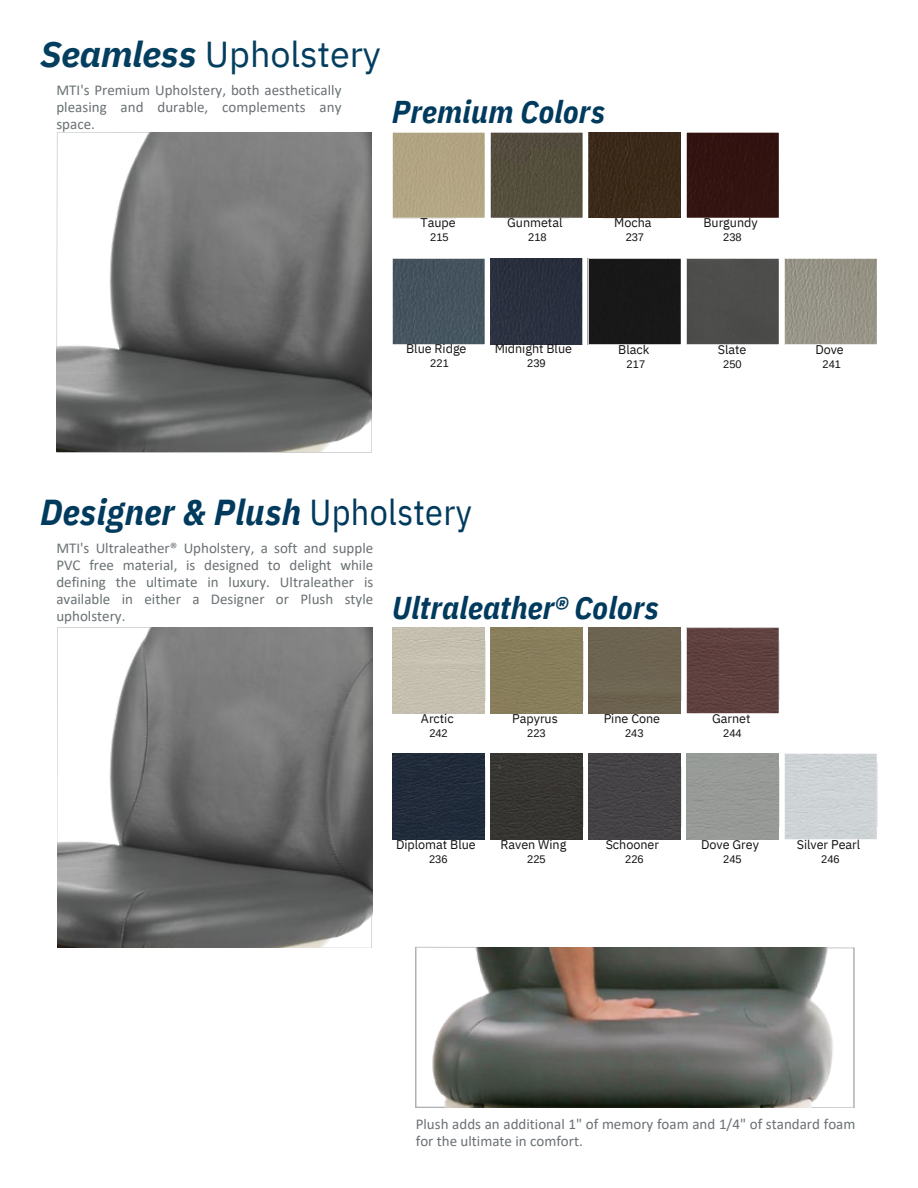
<style>
.page{position:relative;width:918px;height:1188px;background:#fff}
.page>*{position:absolute;margin:0;border:0;box-sizing:border-box;transform-origin:0 0}
.t1{font:italic 700 36px "IBM Plex Sans Cond";letter-spacing:.01em;color:#003a5d}
.t2{font:36px "IBM Plex Sans";letter-spacing:-.005em;color:#043e5f}
.t3{font:italic 700 31.5px "IBM Plex Sans Cond";letter-spacing:.01em;color:#003a5d}
.t4{font:15px/16.8px "Calibri";color:#6a7174;text-align:justify}
.t5{font:12.6px "IBM Plex Sans";letter-spacing:-.005em;color:#131110}
.t6{font:11.1px "Arimo";color:#131110}
.s1{font-weight:700;font-style:italic}
.s2{font-weight:400;font-style:normal}
</style>
<div class="page">
<img style="left:57px;top:132px;width:315px;height:320px">
<img style="left:57px;top:628px;width:315px;height:319px">
<img style="left:416px;top:948px;width:439px;height:159px">
<svg style="left:392px;top:132px;width:387px;height:87px"></svg>
<hr style="left:779px;top:641px;width:1px;height:59px;background:#d0d1d1">
<svg style="left:392px;top:258px;width:485px;height:87px"></svg>
<svg style="left:392px;top:627px;width:387px;height:87px"></svg>
<div style="left:392px;top:628px;width:93px;height:85px;background:#c5bfaf"></div>
<div style="left:588px;top:628px;width:93px;height:85px;background:#6d6451"></div>
<div style="left:490px;top:628px;width:93px;height:85px;background:#887e5b"></div>
<svg style="left:392px;top:753px;width:486px;height:87px"></svg>
<h4 class="t2" style="left:40px;top:30px;width:342px"><span class="s1">Seamless</span> Upholstery</h4>
<p class="t4" style="left:56px;top:83px;width:287px">MTI's Premium Upholstery, both aesthetically pleasing and durable, complements any space.</p>
<p class="t3" style="left:392px;top:91px;width:215px">Premium Colors</p>
<p class="t5" style="left:421px;top:214px;width:37px">Taupe</p>
<p class="t6" style="left:430px;top:231px;width:20px">215</p>
<h1 class="t5" style="left:507px;top:214px;width:57px">Gunmetal</h1>
<p class="t6" style="left:528px;top:231px;width:20px">218</p>
<h2 class="t5" style="left:614px;top:214px;width:39px">Mocha</h2>
<h4 class="t6" style="left:626px;top:231px;width:20px">237</h4>
<p class="t5" style="left:406px;top:340px;width:62px">Blue Ridge</p>
<p class="t6" style="left:430px;top:357px;width:20px">221</p>
<h3 class="t5" style="left:495px;top:340px;width:79px">Midnight Blue</h3>
<p class="t5" style="left:618px;top:341px;width:33px">Black</p>
<p class="t6" style="left:527px;top:357px;width:20px">239</p>
<h4 class="t6" style="left:627px;top:358px;width:20px">217</h4>
<h4 class="t5" style="left:703px;top:214px;width:56px">Burgundy</h4>
<h4 class="t6" style="left:723px;top:231px;width:20px">238</h4>
<p class="t5" style="left:718px;top:341px;width:30px">Slate</p>
<h4 class="t6" style="left:723px;top:358px;width:20px">250</h4>
<h4 class="t5" style="left:815px;top:341px;width:30px">Dove</h4>
<p class="t6" style="left:823px;top:358px;width:20px">241</p>
<h4 class="t1" style="left:40px;top:488px;width:433px">Designer &amp; Plush <span class="s2">Upholstery</span></h4>
<p class="t4" style="left:56px;top:541px;width:318px">MTI's Ultraleather® Upholstery, a soft and supple PVC free material, is designed to delight while defining the ultimate in luxury. Ultraleather is available in either a Designer or Plush style upholstery.</p>
<p class="t3" style="left:392px;top:587px;width:268px">Ultraleather® Colors</p>
<h4 class="t5" style="left:421px;top:710px;width:34px">Arctic</h4>
<h4 class="t5" style="left:512px;top:710px;width:47px">Papyrus</h4>
<p class="t5" style="left:604px;top:710px;width:58px">Pine Cone</p>
<p class="t5" style="left:712px;top:710px;width:40px">Garnet</p>
<p class="t6" style="left:429px;top:726px;width:20px">242</p>
<p class="t6" style="left:527px;top:727px;width:20px">223</p>
<p class="t6" style="left:625px;top:726px;width:20px">243</p>
<p class="t6" style="left:723px;top:726px;width:20px">244</p>
<p class="t5" style="left:396px;top:836px;width:81px">Diplomat Blue</p>
<p class="t5" style="left:501px;top:836px;width:67px">Raven Wing</p>
<p class="t5" style="left:606px;top:836px;width:55px">Schooner</p>
<h4 class="t5" style="left:701px;top:836px;width:59px">Dove Grey</h4>
<h4 class="t5" style="left:797px;top:836px;width:65px">Silver Pearl</h4>
<p class="t6" style="left:429px;top:852px;width:20px">236</p>
<p class="t6" style="left:527px;top:852px;width:20px">225</p>
<h4 class="t6" style="left:625px;top:853px;width:20px">226</h4>
<p class="t6" style="left:723px;top:853px;width:20px">245</p>
<p class="t6" style="left:821px;top:853px;width:20px">246</p>
<h3 class="t4" style="left:416px;top:1117px;width:441px">Plush adds an additional 1" of memory foam and 1/4" of standard foam for the ultimate in comfort.</h3>
</div>
